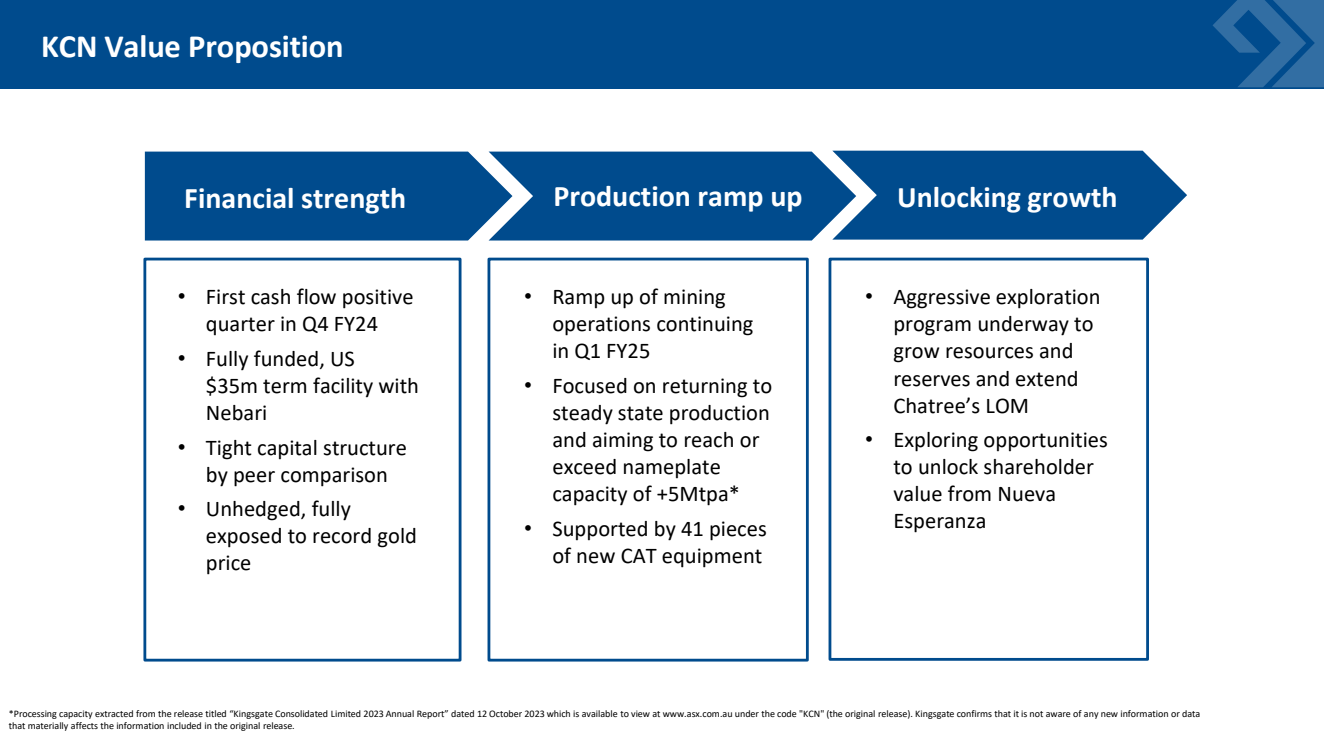
<style>
.page{position:relative;width:1324px;height:745px;background:#fff}
.page>*{position:absolute;margin:0;border:0;box-sizing:border-box;transform-origin:0 0}
.t1{font:700 32.5px "Calibri";letter-spacing:-.005em;color:#fff}
.t2{font:700 30px "Calibri";color:#fff}
.t3{font:22.5px/27px "Calibri";color:#000}
.t4{font:10px/12px "Calibri";letter-spacing:-.005em;color:#000}
.s1{font-family:"Arial"}
</style>
<div class="page">
<div style="left:143px;top:257px;width:318px;height:404px;border:3px solid #004b8d"></div>
<div style="left:0;top:0;width:1323px;height:89px;background:#004b8d"></div>
<svg style="left:1213px;top:0;width:110px;height:87px"></svg>
<svg style="left:145px;top:151px;width:1042px;height:89px;background:#135895"></svg>
<div style="left:175px;top:175px;width:286px;height:45px;background:#004b8d"></div>
<div style="left:487px;top:257px;width:321px;height:404px;border:3px solid #004b8d"></div>
<div style="left:828px;top:257px;width:320px;height:403px;border:3px solid #004b8d"></div>
<h2 class="t1" style="left:41px;top:23px;width:304px">KCN Value Proposition</h2>
<p class="t2" style="left:184px;top:176px;width:223px">Financial strength</p>
<p class="t2" style="left:553px;top:175px;width:250px">Production ramp up</p>
<p class="t2" style="left:897px;top:175px;width:222px">Unlocking growth</p>
<p class="t3" style="left:178px;top:283px;width:237px;text-align:center"><span class="s1">•</span> First cash flow positive quarter in Q4 FY24</p>
<p class="t3" style="left:206px;top:344px;width:214px;text-indent:-28px"><span class="s1">•</span> Fully funded, US<br>$35m term facility with<br>Nebari</p>
<p class="t3" style="left:178px;top:433px;width:231px;text-align:center"><span class="s1">•</span> Tight capital structure by peer comparison</p>
<p class="t3" style="left:206px;top:494px;width:213px;text-indent:-28px"><span class="s1">•</span> Unhedged, fully exposed to record gold price</p>
<p class="t3" style="left:552px;top:283px;width:202px;text-indent:-28px"><span class="s1">•</span> Ramp up of mining operations continuing in Q1 FY25</p>
<p class="t3" style="left:552px;top:371px;width:221px;text-indent:-28px"><span class="s1">•</span> Focused on returning to steady state production and aiming to reach or exceed nameplate capacity of +5Mtpa*</p>
<p class="t3" style="left:524px;top:514px;width:244px;text-align:right"><span class="s1">•</span> Supported by 41 pieces of new CAT equipment</p>
<p class="t3" style="left:893px;top:283px;width:209px;text-indent:-28px"><span class="s1">•</span> Aggressive exploration program underway to grow resources and reserves and extend<br>Chatree’s LOM</p>
<p class="t3" style="left:893px;top:425px;width:216px;text-indent:-28px"><span class="s1">•</span> Exploring opportunities to unlock shareholder value from Nueva<br>Esperanza</p>
<p class="t4" style="left:9px;top:706px;width:1193px">*Processing capacity extracted from the release titled “Kingsgate Consolidated Limited 2023 Annual Report” dated 12 October 2023 which is available to view at www.asx.com.au under the code "KCN" (the original release). Kingsgate confirms that it is not aware of any new information or data that materially affects the information included in the original release.</p>
</div>
